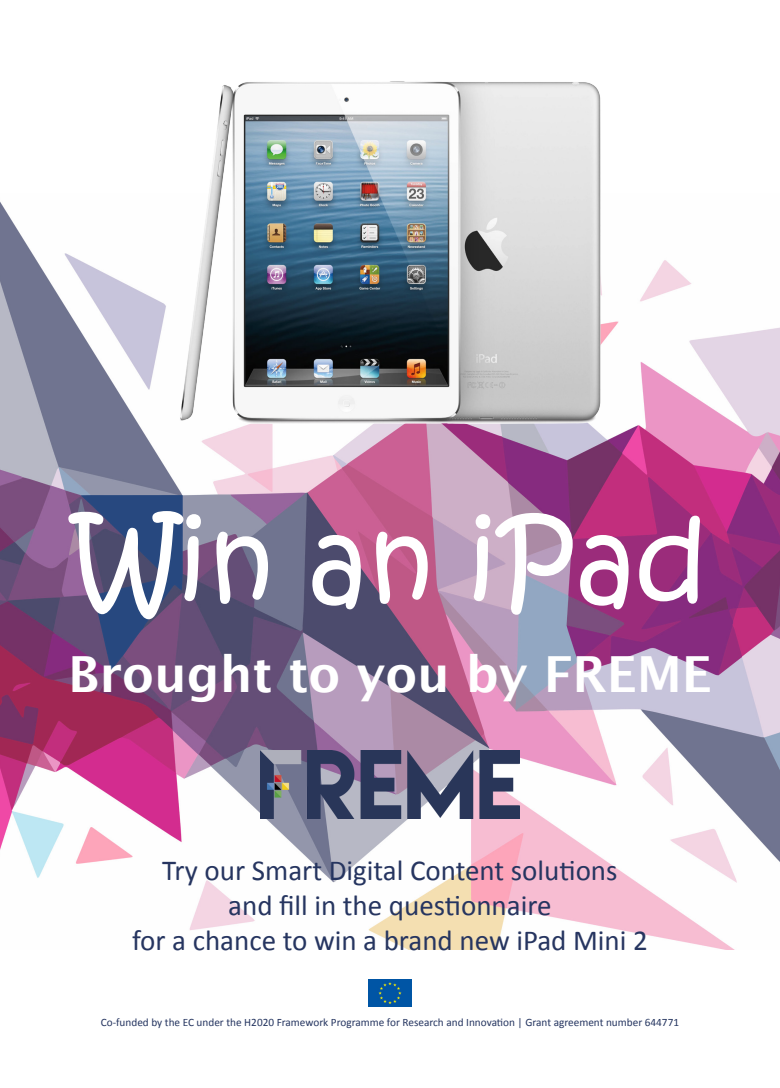
<style>
.page{position:relative;width:780px;height:1088px;background:#fff}
.page>*{position:absolute;margin:0;border:0;box-sizing:border-box;transform-origin:0 0}
.t1{font:110.25px "Kristen ITC";color:#fff}
.t2{font:600 49.75px "Lucida Sans";color:#fff}
.t3{font:29px/34.9px "Calibri";color:#263560;text-align:center}
.testo{font:11.25px "Calibri";color:#253560}
</style>
<div class="page">
<img style="left:0;top:201px;width:780px;height:749px">
<img style="left:160px;top:81px;width:460px;height:353px">
<img style="left:260px;top:751px;width:259px;height:67px">
<img style="left:369px;top:979px;width:42px;height:28px">
<p class="t1" style="left:73px;top:490px;width:636px">Win an iPad</p>
<p class="t2" style="left:68px;top:646px;width:645px">Brought to you by FREME</p>
<p class="t3" style="left:132px;top:853px;width:517px">Try our Smart Digital Content solutions<br>and fill in the questionnaire<br>for a chance to win a brand new iPad Mini 2</p>
<p class="testo" style="left:101px;top:1015px;width:579px">Co-funded by the EC under the H2020 Framework Programme for Research and Innovation | Grant agreement number 644771</p>
</div>
